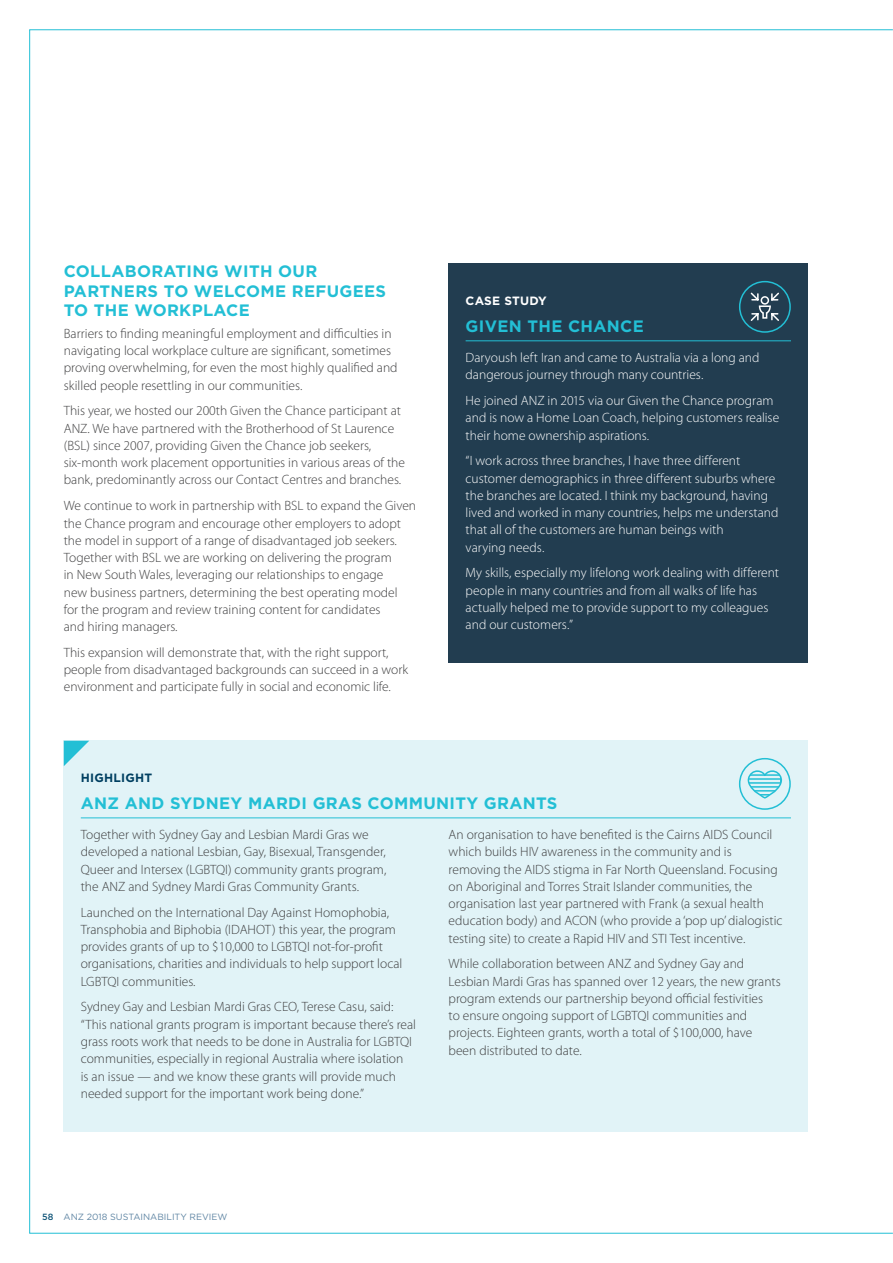
<style>
.page{position:relative;width:893px;height:1263px;background:#fff}
.page>*{position:absolute;margin:0;border:0;box-sizing:border-box;transform-origin:0 0}
.H3_centred__rule_und{font:700 16.5px/19.8px "Gotham";letter-spacing:.02em;color:#23bfd5}
.Body{font:300 13.5px/17.2px "Myriad Pro";color:#3e3e3f}
.Body_reversed{font:300 13.5px/17.2px "Myriad Pro";color:#fff}
.H3_centred__rule_und-2{font:700 12px "Gotham";letter-spacing:.02em;color:#003f61}
.H3_centred__rule_und-3{font:700 12px "Gotham";letter-spacing:.02em;color:#fff}
.t1{font:9px "Gotham";color:#6086a4}
.s1{font-weight:500;color:#13577a}
</style>
<div class="page">
<div style="left:64px;top:741px;width:744px;height:391px;background:#e1f3f7"></div>
<hr style="left:81px;top:818px;width:710px;height:1px;background:#23bfd5">
<svg style="left:64px;top:741px;width:25px;height:25px"></svg>
<div style="left:739px;top:758px;width:52px;height:52px;border:2px solid #23bfd5;border-radius:50%"></div>
<svg style="left:748px;top:770px;width:34px;height:29px"></svg>
<div style="left:449px;top:264px;width:359px;height:399px;background:#223d50"></div>
<hr style="left:466px;top:341px;width:325px;height:1px;background:#23bfd5">
<div style="left:739px;top:281px;width:52px;height:52px;border:2px solid #23bfd5;border-radius:50%"></div>
<svg style="left:750px;top:292px;width:29px;height:29px"></svg>
<h2 class="H3_centred__rule_und" style="left:64px;top:261px;width:324px">COLLABORATING WITH OUR<br>PARTNERS TO WELCOME REFUGEES<br>TO THE WORKPLACE</h2>
<p class="Body" style="left:64px;top:325px;width:335px">Barriers to finding meaningful employment and difficulties in navigating local workplace culture are significant, sometimes proving overwhelming, for even the most highly qualified and skilled people resettling in our communities.</p>
<p class="Body" style="left:64px;top:402px;width:343px">This year, we hosted our 200th Given the Chance participant at ANZ. We have partnered with the Brotherhood of St Laurence (BSL) since 2007, providing Given the Chance job seekers, six-month work placement opportunities in various areas of the bank, predominantly across our Contact Centres and branches.</p>
<p class="Body" style="left:64px;top:497px;width:354px">We continue to work in partnership with BSL to expand the Given the Chance program and encourage other employers to adopt the model in support of a range of disadvantaged job seekers.<br>Together with BSL we are working on delivering the program<br>in New South Wales, leveraging our relationships to engage<br>new business partners, determining the best operating model<br>for the program and review training content for candidates<br>and hiring managers.</p>
<p class="Body" style="left:64px;top:643px;width:346px">This expansion will demonstrate that, with the right support, people from disadvantaged backgrounds can succeed in a work environment and participate fully in social and economic life.</p>
<p class="H3_centred__rule_und-2" style="left:81px;top:770px;width:73px">HIGHLIGHT</p>
<p class="H3_centred__rule_und-3" style="left:466px;top:293px;width:83px">CASE STUDY</p>
<p class="H3_centred__rule_und" style="left:466px;top:316px;width:180px">GIVEN THE CHANCE</p>
<p class="Body_reversed" style="left:466px;top:349px;width:295px">Daryoush left Iran and came to Australia via a long and dangerous journey through many countries.</p>
<p class="Body_reversed" style="left:466px;top:392px;width:315px">He joined ANZ in 2015 via our Given the Chance program and is now a Home Loan Coach, helping customers realise their home ownership aspirations.</p>
<p class="Body_reversed" style="left:466px;top:452px;width:314px">“I work across three branches, I have three different customer demographics in three different suburbs where the branches are located. I think my background, having lived and worked in many countries, helps me understand that all of the customers are human beings with<br>varying needs.</p>
<p class="Body_reversed" style="left:466px;top:564px;width:315px">My skills, especially my lifelong work dealing with different people in many countries and from all walks of life has actually helped me to provide support to my colleagues and our customers.”</p>
<p class="H3_centred__rule_und" style="left:81px;top:793px;width:478px">ANZ AND SYDNEY MARDI GRAS COMMUNITY GRANTS</p>
<p class="Body" style="left:81px;top:826px;width:307px">Together with Sydney Gay and Lesbian Mardi Gras we developed a national Lesbian, Gay, Bisexual, Transgender, Queer and Intersex (LGBTQI) community grants program, the ANZ and Sydney Mardi Gras Community Grants.</p>
<p class="Body" style="left:81px;top:903px;width:323px">Launched on the International Day Against Homophobia, Transphobia and Biphobia (IDAHOT) this year, the program provides grants of up to $10,000 to LGBTQI not-for-profit organisations, charities and individuals to help support local LGBTQI communities.</p>
<p class="Body" style="left:81px;top:998px;width:337px">Sydney Gay and Lesbian Mardi Gras CEO, Terese Casu, said: “This national grants program is important because there’s real grass roots work that needs to be done in Australia for LGBTQI communities, especially in regional Australia where isolation<br>is an issue — and we know these grants will provide much needed support for the important work being done.”</p>
<p class="Body" style="left:449px;top:826px;width:335px">An organisation to have benefited is the Cairns AIDS Council which builds HIV awareness in the community and is removing the AIDS stigma in Far North Queensland. Focusing on Aboriginal and Torres Strait Islander communities, the organisation last year partnered with Frank (a sexual health education body) and ACON (who provide a ‘pop up’ dialogistic testing site) to create a Rapid HIV and STI Test incentive.</p>
<p class="Body" style="left:449px;top:955px;width:334px">While collaboration between ANZ and Sydney Gay and Lesbian Mardi Gras has spanned over 12 years, the new grants program extends our partnership beyond official festivities<br>to ensure ongoing support of LGBTQI communities and projects. Eighteen grants, worth a total of $100,000, have been distributed to date.</p>
<p class="t1" style="left:42px;top:1212px;width:187px"><span class="s1">58</span> ANZ 2018 SUSTAINABILITY REVIEW</p>
</div>
